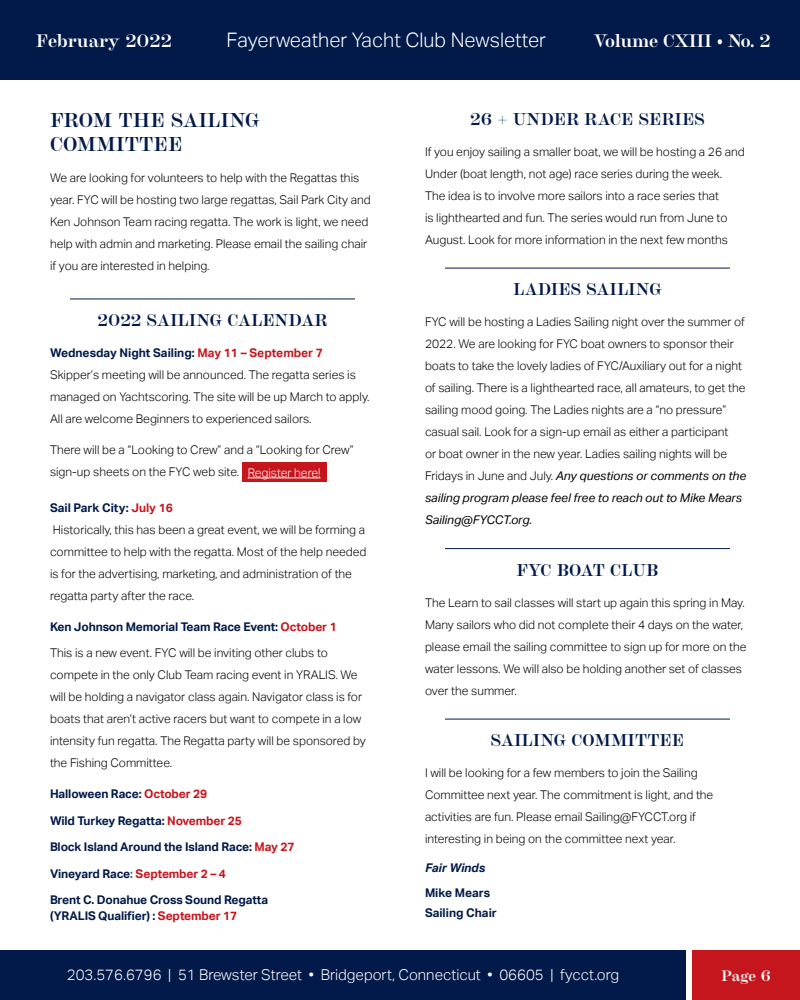
<style>
.page{position:relative;width:800px;height:1000px;background:#fff}
.page>*{position:absolute;margin:0;border:0;box-sizing:border-box;transform-origin:0 0}
.t1{font:300 20px "Aktiv Grotesk";color:#fff}
.t2{font:700 20px/24px "Chapman";color:#021a49}
.t3{font:700 18px "Chapman";letter-spacing:-.01em;color:#fff}
.t4{font:700 17px "Chapman";color:#021a49}
.t5{font:300 15px "Aktiv Grotesk";color:#fff}
.t6{font:700 15px "Chapman";color:#fff}
.t7{font:300 12px/22px "Aktiv Grotesk";color:#000}
.t8{font:700 12px/16px "Aktiv Grotesk";letter-spacing:-.01em;color:#021a49}
.t9{font:italic 700 12px "Aktiv Grotesk";color:#021a49}
.s1{font-weight:700;color:#021a49}
.s2{font-weight:700;color:#c5161d}
.s3{color:#fff}
.s4{color:#c5161d}
.s5{color:#3c6d7c}
.s6{font-weight:400;font-style:italic}
</style>
<div class="page">
<div style="left:0;top:950px;width:686px;height:50px;background:#021a49"></div>
<div style="left:692px;top:950px;width:108px;height:50px;background:#c5161d"></div>
<div style="left:0;top:0;width:800px;height:80px;background:#021a49"></div>
<hr style="left:70px;top:299px;width:285px;height:1px;background:#021a49">
<div style="left:242px;top:463px;width:84px;height:19px;background:#c5161d"></div>
<hr style="left:248px;top:477px;width:73px;height:1px;background:#fff">
<hr style="left:445px;top:268px;width:285px;height:1px;background:#021a49">
<hr style="left:445px;top:548px;width:285px;height:1px;background:#021a49">
<hr style="left:445px;top:719px;width:285px;height:1px;background:#021a49">
<h2 class="t3" style="left:36px;top:27px;width:138px">February 2022</h2>
<h1 class="t1" style="left:227px;top:29px;width:321px">Fayerweather Yacht Club Newsletter</h1>
<h2 class="t3" style="left:594px;top:27px;width:178px">Volume CXIII • No. 2</h2>
<h1 class="t2" style="left:50px;top:107px;width:211px">FROM THE SAILING<br>COMMITTEE</h1>
<p class="t7" style="left:50px;top:167px;width:322px">We are looking for volunteers to help with the Regattas this year. FYC will be hosting two large regattas, Sail Park City and Ken Johnson Team racing regatta. The work is light, we need help with admin and marketing. Please email the sailing chair if you are interested in helping.</p>
<h3 class="t4" style="left:98px;top:308px;width:231px">2022 SAILING CALENDAR</h3>
<p class="t7" style="left:50px;top:342px;width:321px"><span class="s1">Wednesday Night Sailing:</span> <span class="s2">May 11 – September 7<br></span>Skipper’s meeting will be announced. The regatta series is managed on Yachtscoring. The site will be up March to apply.<br>All are welcome Beginners to experienced sailors.</p>
<p class="t7" style="left:50px;top:439px;width:305px">There will be a “Looking to Crew” and a “Looking for Crew” sign-up sheets on the FYC web site. <span class="s3">Register here!</span></p>
<p class="t7" style="left:50px;top:497px;width:318px"><span class="s1">Sail Park City:</span> <span class="s2">July 16<br></span>Historically, this has been a great event, we will be forming a committee to help with the regatta. Most of the help needed is for the advertising, marketing, and administration of the regatta party after the race.</p>
<p class="t8" style="left:50px;top:619px;width:288px">Ken Johnson Memorial Team Race Event: <span class="s4">October 1</span></p>
<p class="t7" style="left:50px;top:642px;width:317px">This is a new event. FYC will be inviting other clubs to compete in the only Club Team racing event in YRALIS. We will be holding a navigator class again. Navigator class is for boats that aren’t active racers but want to compete in a low intensity fun regatta. The Regatta party will be sponsored by the Fishing Committee.</p>
<p class="t8" style="left:50px;top:786px;width:159px">Halloween Race: <span class="s4">October 29</span></p>
<p class="t8" style="left:50px;top:813px;width:193px">Wild Turkey Regatta: <span class="s4">November 25</span></p>
<p class="t8" style="left:50px;top:839px;width:246px">Block Island Around the Island Race: <span class="s4">May 27</span></p>
<p class="t8" style="left:50px;top:866px;width:178px">Vineyard Race<span class="s5">:</span> <span class="s4">September 2 – 4</span></p>
<p class="t8" style="left:50px;top:892px;width:220px">Brent C. Donahue Cross Sound Regatta (YRALIS Qualifier) : <span class="s4">September 17</span></p>
<h3 class="t4" style="left:470px;top:106px;width:236px">26 + UNDER RACE SERIES</h3>
<p class="t7" style="left:425px;top:141px;width:321px">If you enjoy sailing a smaller boat, we will be hosting a 26 and Under (boat length, not age) race series during the week.<br>The idea is to involve more sailors into a race series that<br>is lighthearted and fun. The series would run from June to August. Look for more information in the next few months</p>
<h3 class="t4" style="left:513px;top:277px;width:150px">LADIES SAILING</h3>
<p class="t7" style="left:425px;top:311px;width:323px">FYC will be hosting a Ladies Sailing night over the summer of 2022. We are looking for FYC boat owners to sponsor their boats to take the lovely ladies of FYC/Auxiliary out for a night of sailing. There is a lighthearted race, all amateurs, to get the sailing mood going. The Ladies nights are a “no pressure” casual sail. Look for a sign-up email as either a participant<br>or boat owner in the new year. Ladies sailing nights will be Fridays in June and July. <span class="s6">Any questions or comments on the sailing program please feel free to reach out to Mike Mears Sailing@FYCCT.org.</span></p>
<h3 class="t4" style="left:517px;top:557px;width:143px">FYC BOAT CLUB</h3>
<p class="t7" style="left:425px;top:592px;width:323px">The Learn to sail classes will start up again this spring in May.<br>Many sailors who did not complete their 4 days on the water, please email the sailing committee to sign up for more on the water lessons. We will also be holding another set of classes over the summer.</p>
<h3 class="t4" style="left:491px;top:728px;width:195px">SAILING COMMITTEE</h3>
<p class="t7" style="left:425px;top:762px;width:290px">I will be looking for a few members to join the Sailing Committee next year. The commitment is light, and the activities are fun. Please email Sailing@FYCCT.org if interesting in being on the committee next year.</p>
<p class="t9" style="left:425px;top:861px;width:62px">Fair Winds</p>
<p class="t8" style="left:425px;top:883px;width:73px;line-height:20px">Mike Mears<br>Sailing Chair</p>
<p class="t5" style="left:67px;top:966px;width:554px">203.576.6796 | 51 Brewster Street • Bridgeport, Connecticut • 06605 | fycct.org</p>
<p class="t6" style="left:721px;top:965px;width:51px">Page 6</p>
</div>
